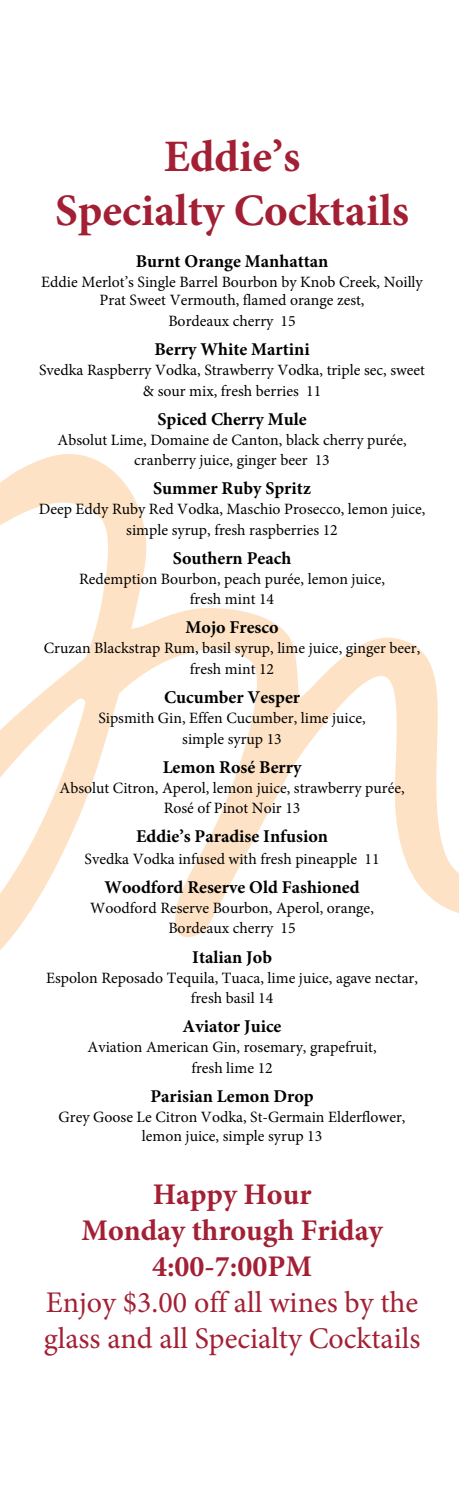
<style>
.page{position:relative;width:459px;height:1512px;background:#fff}
.page>*{position:absolute;margin:0;border:0;box-sizing:border-box;transform-origin:0 0}
.t1{font:700 45px/54px "Minion Pro";color:#a31f34;text-align:center}
.t2{font:30px/36px "Minion Pro";color:#a31f34}
.t3{font:700 30px/36px "Minion Pro";color:#a31f34;text-align:center}
.t4{font:700 18px "Minion Pro";color:#000}
.t5{font:15.75px/20.5px "Minion Pro";color:#000;text-align:center}
</style>
<div class="page">
<svg style="left:0;top:454px;width:459px;height:496px"></svg>
<h1 class="t1" style="left:55px;top:129px;width:356px">Eddie’s<br>Specialty Cocktails</h1>
<p class="t4" style="left:136px;top:248px;width:194px">Burnt Orange Manhattan</p>
<p class="t5" style="left:41px;top:272px;width:383px;line-height:18.9px">Eddie Merlot’s Single Barrel Bourbon by Knob Creek, Noilly<br>Prat Sweet Vermouth, flamed orange zest,</p>
<p class="t5" style="left:168px;top:311px;width:129px">Bordeaux cherry 15</p>
<p class="t4" style="left:154px;top:337px;width:157px">Berry White Martini</p>
<p class="t5" style="left:39px;top:360px;width:388px">Svedka Raspberry Vodka, Strawberry Vodka, triple sec, sweet &amp; sour mix, fresh berries 11</p>
<p class="t4" style="left:158px;top:406px;width:151px">Spiced Cherry Mule</p>
<p class="t5" style="left:57px;top:429px;width:351px">Absolut Lime, Domaine de Canton, black cherry purée, cranberry juice, ginger beer 13</p>
<p class="t4" style="left:153px;top:476px;width:159px">Summer Ruby Spritz</p>
<p class="t5" style="left:39px;top:499px;width:388px">Deep Eddy Ruby Red Vodka, Maschio Prosecco, lemon juice, simple syrup, fresh raspberries 12</p>
<p class="t4" style="left:173px;top:545px;width:120px">Southern Peach</p>
<p class="t5" style="left:79px;top:569px;width:308px">Redemption Bourbon, peach purée, lemon juice, fresh mint 14</p>
<p class="t4" style="left:186px;top:615px;width:95px">Mojo Fresco</p>
<p class="t5" style="left:44px;top:638px;width:378px">Cruzan Blackstrap Rum, basil syrup, lime juice, ginger beer, fresh mint 12</p>
<p class="t4" style="left:164px;top:685px;width:138px">Cucumber Vesper</p>
<p class="t5" style="left:98px;top:708px;width:269px">Sipsmith Gin, Effen Cucumber, lime juice, simple syrup 13</p>
<p class="t4" style="left:163px;top:754px;width:140px">Lemon Rosé Berry</p>
<p class="t5" style="left:60px;top:777px;width:347px">Absolut Citron, Aperol, lemon juice, strawberry purée,<br>Rosé of Pinot Noir 13</p>
<p class="t4" style="left:136px;top:824px;width:193px">Eddie’s Paradise Infusion</p>
<p class="t5" style="left:85px;top:849px;width:296px">Svedka Vodka infused with fresh pineapple 11</p>
<p class="t4" style="left:105px;top:875px;width:257px">Woodford Reserve Old Fashioned</p>
<p class="t5" style="left:90px;top:898px;width:285px">Woodford Reserve Bourbon, Aperol, orange,<br>Bordeaux cherry 15</p>
<p class="t4" style="left:192px;top:944px;width:81px">Italian Job</p>
<p class="t5" style="left:46px;top:967px;width:373px">Espolon Reposado Tequila, Tuaca, lime juice, agave nectar, fresh basil 14</p>
<p class="t4" style="left:183px;top:1014px;width:100px">Aviator Juice</p>
<p class="t5" style="left:88px;top:1037px;width:291px">Aviation American Gin, rosemary, grapefruit, fresh lime 12</p>
<p class="t4" style="left:150px;top:1083px;width:165px">Parisian Lemon Drop</p>
<p class="t5" style="left:59px;top:1107px;width:348px;line-height:18.9px">Grey Goose Le Citron Vodka, St-Germain Elderflower, lemon juice, simple syrup 13</p>
<h2 class="t3" style="left:82px;top:1176px;width:303px">Happy Hour<br>Monday through Friday<br>4:00-7:00PM</h2>
<h2 class="t2" style="left:44px;top:1284px;width:378px">Enjoy $3.00 off all wines by the glass and all Specialty Cocktails</h2>
</div>
